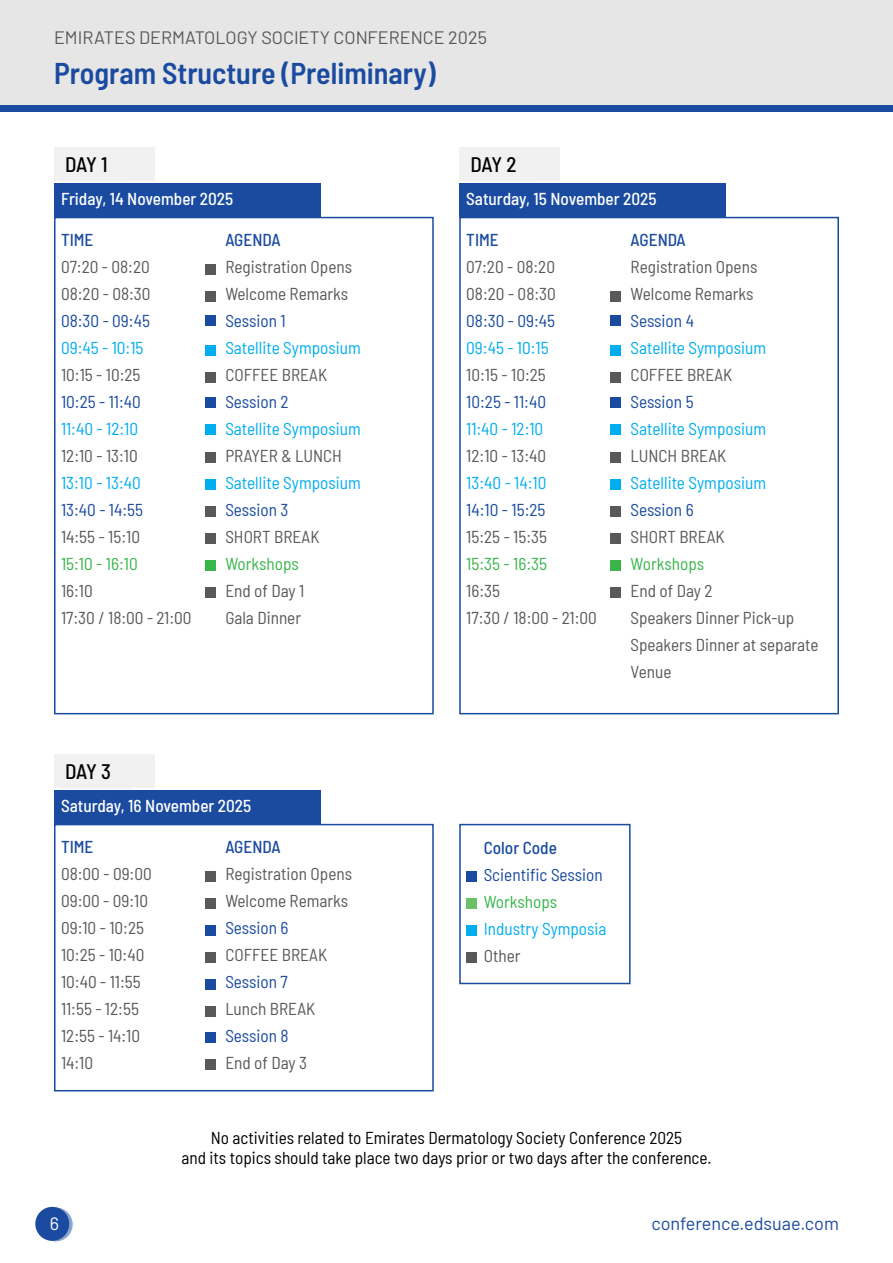
<style>
.page{position:relative;width:893px;height:1263px;background:#fff}
.page>*{position:absolute;margin:0;border:0;box-sizing:border-box;transform-origin:0 0}
.t1{font:600 semi-condensed 30px "Barlow";color:#1a4ba0}
.t2{font:500 semi-condensed 21px "Barlow";letter-spacing:-.045em;color:#000}
.t3{font:18px "Barlow";color:#58595b}
.t4{font:18px "Barlow";color:#1a4ba0}
.t5{font:18px "Barlow";color:#fff}
.t6{font:semi-condensed 17.25px/27px "Barlow";color:#58595b}
.t7{font:semi-condensed 17.25px "Barlow";color:#00aeef}
.t8{font:semi-condensed 17.25px "Barlow";color:#1a4ba0}
.t9{font:semi-condensed 17.25px/20.7px "Barlow";color:#000;text-align:center}
.t10{font:500 semi-condensed 17.25px "Barlow";color:#fff}
.t11{font:semi-condensed 17.25px "Barlow";color:#39b54a}
.t12{font:500 semi-condensed 17.25px "Barlow";color:#1a4ba0}
</style>
<div class="page">
<div style="left:0;top:0;width:893px;height:106px;background:#e6e6e6"></div>
<div style="left:0;top:105px;width:893px;height:7px;background:#1a4ba0"></div>
<svg style="left:39px;top:1207px;width:34px;height:34px"></svg>
<div style="left:35px;top:1207px;width:34px;height:34px;background:#1a4ba0;border-radius:50%"></div>
<div style="left:54px;top:217px;width:380px;height:497px;border:2px solid #1a4ba0"></div>
<div style="left:459px;top:217px;width:380px;height:497px;border:2px solid #1a4ba0"></div>
<div style="left:54px;top:183px;width:266px;height:34px;background:#1a4ba0"></div>
<div style="left:54px;top:790px;width:266px;height:34px;background:#1a4ba0"></div>
<div style="left:459px;top:183px;width:267px;height:34px;background:#1a4ba0"></div>
<div style="left:54px;top:147px;width:100px;height:34px;background:#f1f1f2"></div>
<div style="left:54px;top:754px;width:100px;height:34px;background:#f1f1f2"></div>
<div style="left:459px;top:147px;width:101px;height:34px;background:#f1f1f2"></div>
<div style="left:61px;top:147px;width:68px;height:35px;background:#f1f1f2"></div>
<div style="left:61px;top:754px;width:71px;height:35px;background:#f1f1f2"></div>
<div style="left:466px;top:147px;width:72px;height:35px;background:#f1f1f2"></div>
<div style="left:205px;top:533px;width:10px;height:11px;background:#58595b"></div>
<div style="left:610px;top:533px;width:11px;height:11px;background:#58595b"></div>
<div style="left:54px;top:824px;width:380px;height:267px;border:2px solid #1a4ba0"></div>
<div style="left:205px;top:479px;width:10px;height:11px;background:#00aeef"></div>
<div style="left:610px;top:479px;width:11px;height:11px;background:#00aeef"></div>
<div style="left:459px;top:824px;width:172px;height:160px;border:2px solid #1a4ba0"></div>
<div style="left:205px;top:264px;width:10px;height:11px;background:#58595b"></div>
<div style="left:205px;top:871px;width:10px;height:11px;background:#58595b"></div>
<div style="left:466px;top:871px;width:11px;height:11px;background:#1a4ba0"></div>
<div style="left:205px;top:560px;width:10px;height:10px;background:#39b54a"></div>
<div style="left:610px;top:560px;width:11px;height:10px;background:#39b54a"></div>
<div style="left:205px;top:372px;width:10px;height:10px;background:#58595b"></div>
<div style="left:610px;top:372px;width:11px;height:10px;background:#58595b"></div>
<div style="left:205px;top:1006px;width:10px;height:10px;background:#58595b"></div>
<div style="left:205px;top:291px;width:10px;height:11px;background:#58595b"></div>
<div style="left:610px;top:291px;width:11px;height:11px;background:#58595b"></div>
<div style="left:205px;top:898px;width:10px;height:11px;background:#58595b"></div>
<div style="left:466px;top:898px;width:11px;height:11px;background:#6dc067"></div>
<div style="left:205px;top:506px;width:10px;height:11px;background:#58595b"></div>
<div style="left:610px;top:506px;width:11px;height:11px;background:#58595b"></div>
<div style="left:205px;top:424px;width:10px;height:11px;background:#00aeef"></div>
<div style="left:610px;top:424px;width:11px;height:11px;background:#00aeef"></div>
<div style="left:205px;top:345px;width:10px;height:11px;background:#00aeef"></div>
<div style="left:610px;top:345px;width:11px;height:11px;background:#00aeef"></div>
<div style="left:205px;top:1033px;width:10px;height:10px;background:#1a4ba0"></div>
<div style="left:205px;top:315px;width:10px;height:11px;background:#1a4ba0"></div>
<div style="left:610px;top:315px;width:11px;height:11px;background:#1a4ba0"></div>
<div style="left:205px;top:925px;width:10px;height:11px;background:#1a4ba0"></div>
<div style="left:466px;top:925px;width:11px;height:11px;background:#00aeef"></div>
<div style="left:205px;top:452px;width:10px;height:11px;background:#58595b"></div>
<div style="left:610px;top:452px;width:11px;height:11px;background:#58595b"></div>
<div style="left:205px;top:1059px;width:10px;height:11px;background:#58595b"></div>
<div style="left:205px;top:952px;width:10px;height:11px;background:#58595b"></div>
<div style="left:466px;top:952px;width:11px;height:11px;background:#58595b"></div>
<div style="left:205px;top:398px;width:10px;height:10px;background:#1a4ba0"></div>
<div style="left:610px;top:398px;width:11px;height:10px;background:#1a4ba0"></div>
<div style="left:205px;top:979px;width:10px;height:10px;background:#1a4ba0"></div>
<div style="left:205px;top:587px;width:10px;height:10px;background:#58595b"></div>
<div style="left:610px;top:587px;width:11px;height:10px;background:#58595b"></div>
<p class="t3" style="left:54px;top:25px;width:434px">EMIRATES DERMATOLOGY SOCIETY CONFERENCE 2025</p>
<h1 class="t1" style="left:54px;top:52px;width:383px">Program Structure (Preliminary)</h1>
<p class="t2" style="left:65px;top:149px;width:44px">DAY 1</p>
<p class="t2" style="left:470px;top:149px;width:47px">DAY 2</p>
<p class="t10" style="left:61px;top:187px;width:174px">Friday, 14 November 2025</p>
<p class="t10" style="left:466px;top:187px;width:192px">Saturday, 15 November 2025</p>
<p class="t12" style="left:61px;top:227px;width:34px">TIME</p>
<p class="t6" style="left:61px;top:252px;width:91px">07:20 - 08:20<br>08:20 - 08:30</p>
<p class="t8" style="left:61px;top:308px;width:90px">08:30 - 09:45</p>
<p class="t7" style="left:61px;top:335px;width:84px">09:45 - 10:15</p>
<p class="t6" style="left:61px;top:360px;width:81px">10:15 - 10:25</p>
<p class="t8" style="left:61px;top:389px;width:81px">10:25 - 11:40</p>
<p class="t7" style="left:61px;top:416px;width:79px">11:40 - 12:10</p>
<p class="t6" style="left:61px;top:441px;width:78px">12:10 - 13:10</p>
<p class="t7" style="left:61px;top:470px;width:81px">13:10 - 13:40</p>
<p class="t8" style="left:61px;top:497px;width:84px">13:40 - 14:55</p>
<p class="t6" style="left:61px;top:522px;width:81px">14:55 - 15:10</p>
<p class="t11" style="left:61px;top:551px;width:78px">15:10 - 16:10</p>
<p class="t6" style="left:61px;top:576px;width:132px">16:10<br>17:30 / 18:00 - 21:00</p>
<p class="t12" style="left:225px;top:227px;width:57px">AGENDA</p>
<p class="t6" style="left:225px;top:252px;width:128px">Registration Opens<br>Welcome Remarks</p>
<p class="t8" style="left:225px;top:308px;width:62px">Session 1</p>
<p class="t7" style="left:225px;top:335px;width:137px">Satellite Symposium</p>
<p class="t6" style="left:225px;top:360px;width:103px">COFFEE BREAK</p>
<p class="t8" style="left:225px;top:389px;width:65px">Session 2</p>
<p class="t7" style="left:225px;top:416px;width:137px">Satellite Symposium</p>
<p class="t6" style="left:225px;top:441px;width:118px">PRAYER &amp; LUNCH</p>
<p class="t7" style="left:225px;top:470px;width:137px">Satellite Symposium</p>
<p class="t8" style="left:225px;top:497px;width:65px">Session 3</p>
<p class="t6" style="left:225px;top:522px;width:96px">SHORT BREAK</p>
<p class="t11" style="left:225px;top:551px;width:75px">Workshops</p>
<p class="t6" style="left:225px;top:576px;width:81px">End of Day 1<br>Gala Dinner</p>
<p class="t12" style="left:466px;top:227px;width:34px">TIME</p>
<p class="t6" style="left:466px;top:252px;width:91px">07:20 - 08:20<br>08:20 - 08:30</p>
<p class="t8" style="left:466px;top:308px;width:90px">08:30 - 09:45</p>
<p class="t7" style="left:466px;top:335px;width:84px">09:45 - 10:15</p>
<p class="t6" style="left:466px;top:360px;width:81px">10:15 - 10:25</p>
<p class="t8" style="left:466px;top:389px;width:81px">10:25 - 11:40</p>
<p class="t7" style="left:466px;top:416px;width:79px">11:40 - 12:10</p>
<p class="t6" style="left:466px;top:441px;width:81px">12:10 - 13:40</p>
<p class="t7" style="left:466px;top:470px;width:82px">13:40 - 14:10</p>
<p class="t8" style="left:466px;top:497px;width:81px">14:10 - 15:25</p>
<p class="t6" style="left:466px;top:522px;width:82px">15:25 - 15:35</p>
<p class="t11" style="left:466px;top:551px;width:82px">15:35 - 16:35</p>
<p class="t6" style="left:466px;top:576px;width:132px">16:35<br>17:30 / 18:00 - 21:00</p>
<p class="t12" style="left:631px;top:227px;width:57px">AGENDA</p>
<p class="t6" style="left:631px;top:252px;width:128px">Registration Opens<br>Welcome Remarks</p>
<p class="t8" style="left:631px;top:308px;width:65px">Session 4</p>
<p class="t7" style="left:631px;top:335px;width:137px">Satellite Symposium</p>
<p class="t6" style="left:631px;top:360px;width:103px">COFFEE BREAK</p>
<p class="t8" style="left:631px;top:389px;width:65px">Session 5</p>
<p class="t7" style="left:631px;top:416px;width:137px">Satellite Symposium</p>
<p class="t6" style="left:631px;top:441px;width:97px">LUNCH BREAK</p>
<p class="t7" style="left:631px;top:470px;width:137px">Satellite Symposium</p>
<p class="t8" style="left:631px;top:497px;width:65px">Session 6</p>
<p class="t6" style="left:631px;top:522px;width:96px">SHORT BREAK</p>
<p class="t11" style="left:631px;top:551px;width:75px">Workshops</p>
<p class="t6" style="left:631px;top:576px;width:190px">End of Day 2<br>Speakers Dinner Pick-up<br>Speakers Dinner at separate<br>Venue</p>
<p class="t2" style="left:65px;top:756px;width:47px">DAY 3</p>
<p class="t10" style="left:61px;top:794px;width:192px">Saturday, 16 November 2025</p>
<p class="t12" style="left:61px;top:834px;width:34px">TIME</p>
<p class="t6" style="left:61px;top:859px;width:92px">08:00 - 09:00<br>09:00 - 09:10<br>09:10 - 10:25<br>10:25 - 10:40<br>10:40 - 11:55<br>11:55 - 12:55<br>12:55 - 14:10<br>14:10</p>
<p class="t12" style="left:225px;top:834px;width:57px">AGENDA</p>
<p class="t6" style="left:225px;top:858px;width:128px">Registration Opens<br>Welcome Remarks</p>
<p class="t8" style="left:225px;top:915px;width:65px">Session 6</p>
<p class="t6" style="left:225px;top:939px;width:103px">COFFEE BREAK</p>
<p class="t8" style="left:225px;top:969px;width:64px">Session 7</p>
<p class="t6" style="left:225px;top:993px;width:91px">Lunch BREAK</p>
<p class="t8" style="left:225px;top:1023px;width:65px">Session 8</p>
<p class="t6" style="left:225px;top:1047px;width:83px">End of Day 3</p>
<p class="t12" style="left:484px;top:835px;width:75px">Color Code</p>
<p class="t8" style="left:484px;top:862px;width:120px">Scientific Session</p>
<p class="t11" style="left:484px;top:889px;width:75px">Workshops</p>
<p class="t7" style="left:484px;top:916px;width:124px">Industry Symposia</p>
<p class="t6" style="left:484px;top:941px;width:38px">Other</p>
<p class="t9" style="left:182px;top:1126px;width:531px">No activities related to Emirates Dermatology Society Conference 2025<br>and its topics should take place two days prior or two days after the conference.</p>
<p class="t5" style="left:50px;top:1210px;width:11px">6</p>
<p class="t4" style="left:651px;top:1210px;width:189px">conference.edsuae.com</p>
</div>
